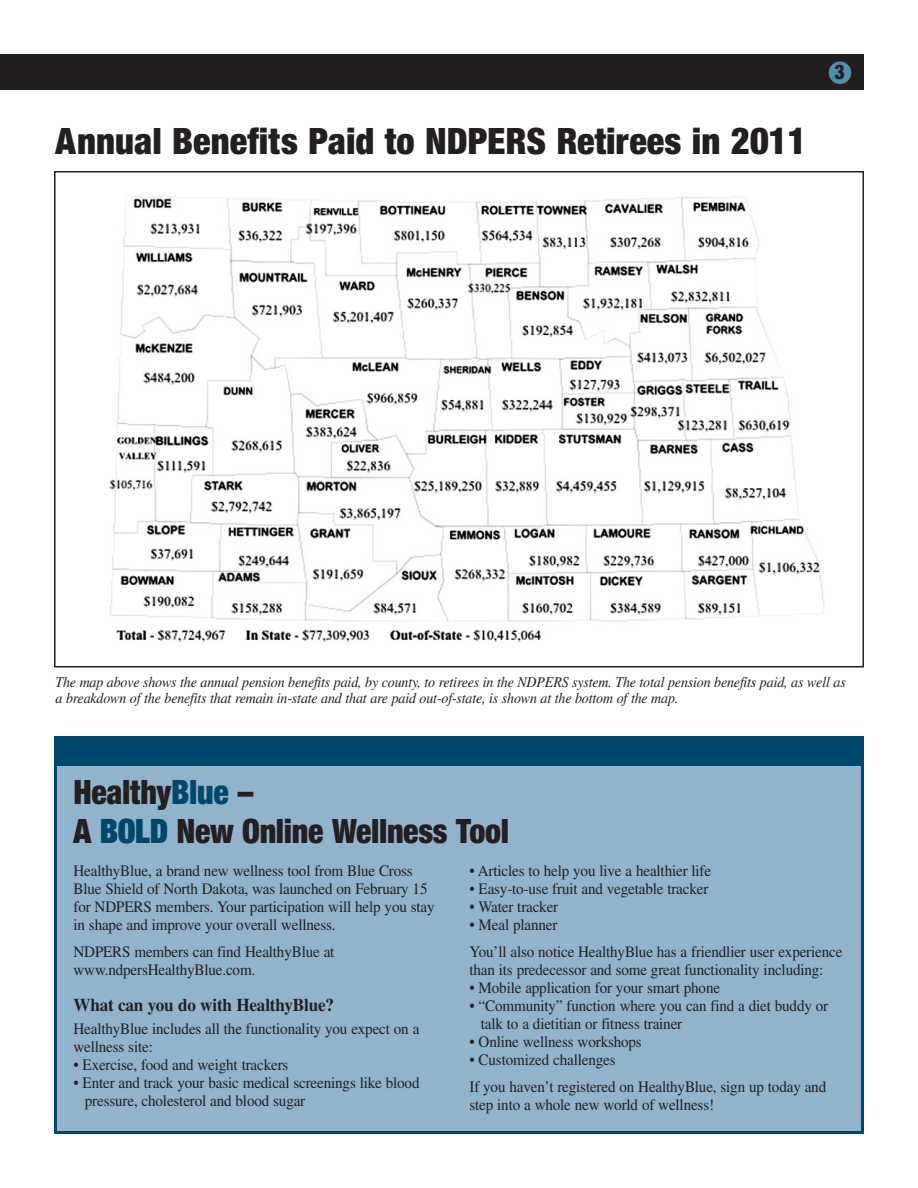
<style>
.page{position:relative;width:918px;height:1188px;background:#fff}
.page>*{position:absolute;margin:0;border:0;box-sizing:border-box;transform-origin:0 0}
.t1{font:39px "Sans Black Condensed DTC";color:#231f20}
.t2{font:36px/39px "Sans Black Condensed DTC";letter-spacing:-.01em;color:#231f20;scale:.95 1}
.t3{font:21px "Sans Black Condensed DTC";color:#231f20}
.t4{font:700 18px "Times";letter-spacing:-.01em;color:#231f20;scale:.95 1}
.t5{font:15.9px/18px "Times";letter-spacing:-.01em;color:#231f20;scale:.95 1}
.t6{font:italic 15px/16.5px "Times";letter-spacing:-.01em;color:#231f20;scale:.93 1}
.s1{color:#00476c}
.s2{font-family:"Sans Extra Black Condensed DTC";color:#00476c}
</style>
<div class="page">
<div style="left:0;top:54px;width:864px;height:36px;background:#231f20"></div>
<div style="left:829px;top:62px;width:22px;height:22px;background:#558dad;border-radius:50%"></div>
<img style="left:109px;top:196px;width:716px;height:446px">
<div style="left:56px;top:748px;width:806px;height:384px;background:#91b3cb"></div>
<div style="left:54px;top:736px;width:810px;height:30px;background:#00476c"></div>
<h1 class="t1" style="left:56px;top:128px;width:753px">Annual Benefits Paid to NDPERS Retirees in 2011</h1>
<h3 class="t3" style="left:835px;top:65px;width:12px">3</h3>
<p class="t6" style="left:56px;top:675px;width:851px">The map above shows the annual pension benefits paid, by county, to retirees in the NDPERS system. The total pension benefits paid, as well as a breakdown of the benefits that remain in-state and that are paid out-of-state, is shown at the bottom of the map.</p>
<h2 class="t2" style="left:74px;top:776px;width:460px">Healthy<span class="s1">Blue</span> –<br>A <span class="s2">BOLD</span> New Online Wellness Tool</h2>
<p class="t5" style="left:74px;top:864px;width:382px">HealthyBlue, a brand new wellness tool from Blue Cross Blue Shield of North Dakota, was launched on February 15 for NDPERS members. Your participation will help you stay in shape and improve your overall wellness.</p>
<p class="t5" style="left:74px;top:945px;width:276px">NDPERS members can find HealthyBlue at www.ndpersHealthyBlue.com.</p>
<p class="t4" style="left:74px;top:999px;width:276px">What can you do with HealthyBlue?</p>
<p class="t5" style="left:74px;top:1021px;width:366px">HealthyBlue includes all the functionality you expect on a wellness site:</p>
<p class="t5" style="left:74px;top:1057px;width:228px">• Exercise, food and weight trackers</p>
<p class="t5" style="left:85px;top:1075px;width:354px;text-indent:-11px">• Enter and track your basic medical screenings like blood pressure, cholesterol and blood sugar</p>
<p class="t5" style="left:470px;top:864px;width:256px">• Articles to help you live a healthier life</p>
<p class="t5" style="left:470px;top:882px;width:253px">• Easy-to-use fruit and vegetable tracker</p>
<p class="t5" style="left:470px;top:900px;width:95px">• Water tracker</p>
<p class="t5" style="left:470px;top:913px;width:394px;line-height:27px">• Meal planner<br>You’ll also notice HealthyBlue has a friendlier user experience</p>
<p class="t5" style="left:470px;top:963px;width:374px">than its predecessor and some great functionality including:</p>
<p class="t5" style="left:470px;top:981px;width:265px">• Mobile application for your smart phone</p>
<p class="t5" style="left:481px;top:999px;width:367px;text-indent:-11px">• “Community” function where you can find a diet buddy or talk to a dietitian or fitness trainer</p>
<p class="t5" style="left:470px;top:1035px;width:183px">• Online wellness workshops</p>
<p class="t5" style="left:470px;top:1048px;width:377px;line-height:27px">• Customized challenges<br>If you haven’t registered on HealthyBlue, sign up today and</p>
<p class="t5" style="left:470px;top:1098px;width:259px">step into a whole new world of wellness!</p>
</div>
